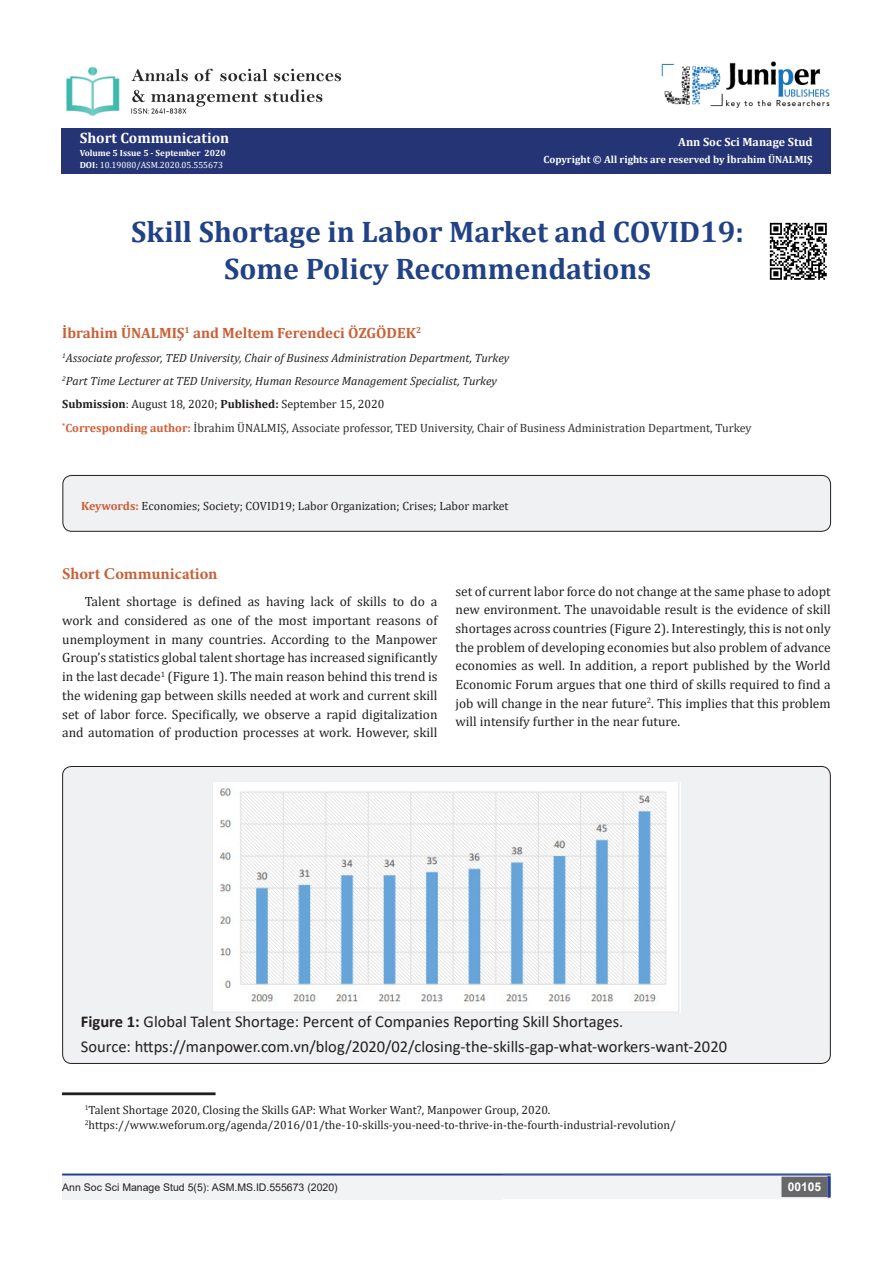
<style>
.page{position:relative;width:893px;height:1263px;background:#fff}
.page>*{position:absolute;margin:0;border:0;box-sizing:border-box;transform-origin:0 0}
.t1{font:700 29.85px/37.3px "Cambria";color:#214287;text-align:center}
.t2{font:16.5px/24.8px "Calibri";color:#231f20}
.t3{font:700 16.5px "Minion Pro";color:#ca5f37}
.t4{font:700 15px "Cambria";color:#ca6036}
.t5{font:700 15px "Cambria";color:#fff}
.t6{font:13.5px/18.8px "Cambria";color:#231f20;text-align:justify}
.t7{font:12px "Cambria";color:#231f20}
.t8{font:italic 12px "Cambria";color:#231f20}
.t9{font:12px "Cambria";color:#312f30}
.t10{font:700 12px "Cambria";color:#fff}
.t11{font:700 12px "Arial";color:#fff}
.t12{font:10.5px "Arial";color:#231f20}
.t13{font:700 10.5px "Cambria";color:#fff}
.t14{font:9px "Cambria";color:#fff}
.t15{font:700 9px "Cambria";color:#fff}
.s1{font-weight:700}
.s2{font-weight:700;color:#d55e37}
.s3{font-weight:700;color:#ca5f37}
</style>
<div class="page">
<div style="left:62px;top:1175px;width:441px;height:24px;background:#f2f3f4"></div>
<div style="left:503px;top:1173px;width:328px;height:26px;background:#f2f3f4"></div>
<div style="left:782px;top:1177px;width:45px;height:19px;background:#68676a"></div>
<div style="left:781px;top:1177px;width:46px;height:20px;border:2px solid #68676a"></div>
<svg style="left:827px;top:1176px;width:4px;height:21px"></svg>
<div style="left:62px;top:129px;width:768px;height:45px;background:#253474"></div>
<div style="left:472px;top:129px;width:359px;height:45px;background:#253474"></div>
<hr style="left:62px;top:1173px;width:769px;height:2px;background:#253f8e">
<img style="left:661px;top:61px;width:169px;height:47px">
<img style="left:66px;top:67px;width:275px;height:49px">
<div style="left:63px;top:475px;width:768px;height:56px;background:#f0f1f2;border-radius:9px"></div>
<div style="left:62px;top:475px;width:769px;height:57px;border:1px solid #231f20;border-radius:9px"></div>
<img style="left:769px;top:222px;width:58px;height:58px">
<div style="left:63px;top:766px;width:767px;height:297px;background:#f0f1f2;border-radius:9px"></div>
<img style="left:212px;top:782px;width:469px;height:231px">
<div style="left:62px;top:1092px;width:153px;height:3px;border:1px solid #231f20"></div>
<p class="t5" style="left:80px;top:128px;width:151px">Short Communication</p>
<p class="t15" style="left:80px;top:146px;width:148px">Volume 5 Issue 5 - September 2020</p>
<p class="t14" style="left:80px;top:160px;width:145px"><span class="s1">DOI:</span> 10.19080/ASM.2020.05.555673</p>
<p class="t10" style="left:678px;top:134px;width:136px">Ann Soc Sci Manage Stud</p>
<p class="t13" style="left:543px;top:152px;width:271px">Copyright © All rights are reserved by İbrahim ÜNALMIŞ</p>
<p class="t1" style="left:131px;top:212px;width:614px">Skill Shortage in Labor Market and COVID19:<br>Some Policy Recommendations</p>
<p class="t4" style="left:62px;top:323px;width:360px">İbrahim ÜNALMIŞ<sup>1</sup> and Meltem Ferendeci ÖZGÖDEK<sup>2</sup></p>
<p class="t8" style="left:62px;top:349px;width:449px"><sup>1</sup>Associate professor, TED University, Chair of Business Administration Department, Turkey</p>
<p class="t8" style="left:62px;top:372px;width:436px"><sup>2</sup>Part Time Lecturer at TED University, Human Resource Management Specialist, Turkey</p>
<p class="t7" style="left:62px;top:397px;width:324px"><span class="s1">Submission</span>: August 18, 2020; <span class="s1">Published:</span> September 15, 2020</p>
<p class="t9" style="left:62px;top:420px;width:691px"><sup>*</sup><span class="s2">Corresponding author:</span> İbrahim ÜNALMIŞ, Associate professor, TED University, Chair of Business Administration Department, Turkey</p>
<p class="t7" style="left:81px;top:499px;width:429px"><span class="s3">Keywords:</span> Economies; Society; COVID19; Labor Organization; Crises; Labor market</p>
<p class="t3" style="left:62px;top:562px;width:157px">Short Communication</p>
<p class="t6" style="left:62px;top:592px;width:377px;text-indent:22px">Talent shortage is defined as having lack of skills to do a work and considered as one of the most important reasons of unemployment in many countries. According to the Manpower Group’s statistics global talent shortage has increased significantly in the last decade<sup>1</sup> (Figure 1). The main reason behind this trend is the widening gap between skills needed at work and current skill set of labor force. Specifically, we observe a rapid digitalization and automation of production processes at work. However, skill</p>
<p class="t6" style="left:455px;top:581px;width:377px">set of current labor force do not change at the same phase to adopt new environment. The unavoidable result is the evidence of skill shortages across countries (Figure 2). Interestingly, this is not only the problem of developing economies but also problem of advance economies as well. In addition, a report published by the World Economic Forum argues that one third of skills required to find a job will change in the near future<sup>2</sup>. This implies that this problem will intensify further in the near future.</p>
<p class="t2" style="left:81px;top:1009px;width:648px"><span class="s1">Figure 1:</span> Global Talent Shortage: Percent of Companies Reporting Skill Shortages.<br>Source: https://manpower.com.vn/blog/2020/02/closing-the-skills-gap-what-workers-want-2020</p>
<p class="t7" style="left:85px;top:1103px;width:467px"><sup>1</sup>Talent Shortage 2020, Closing the Skills GAP: What Worker Want?, Manpower Group, 2020.</p>
<p class="t7" style="left:85px;top:1117px;width:593px"><sup>2</sup>https://www.weforum.org/agenda/2016/01/the-10-skills-you-need-to-thrive-in-the-fourth-industrial-revolution/</p>
<p class="t12" style="left:62px;top:1180px;width:277px">Ann Soc Sci Manage Stud 5(5): ASM.MS.ID.555673 (2020)</p>
<p class="t11" style="left:788px;top:1178px;width:35px">00105</p>
</div>
